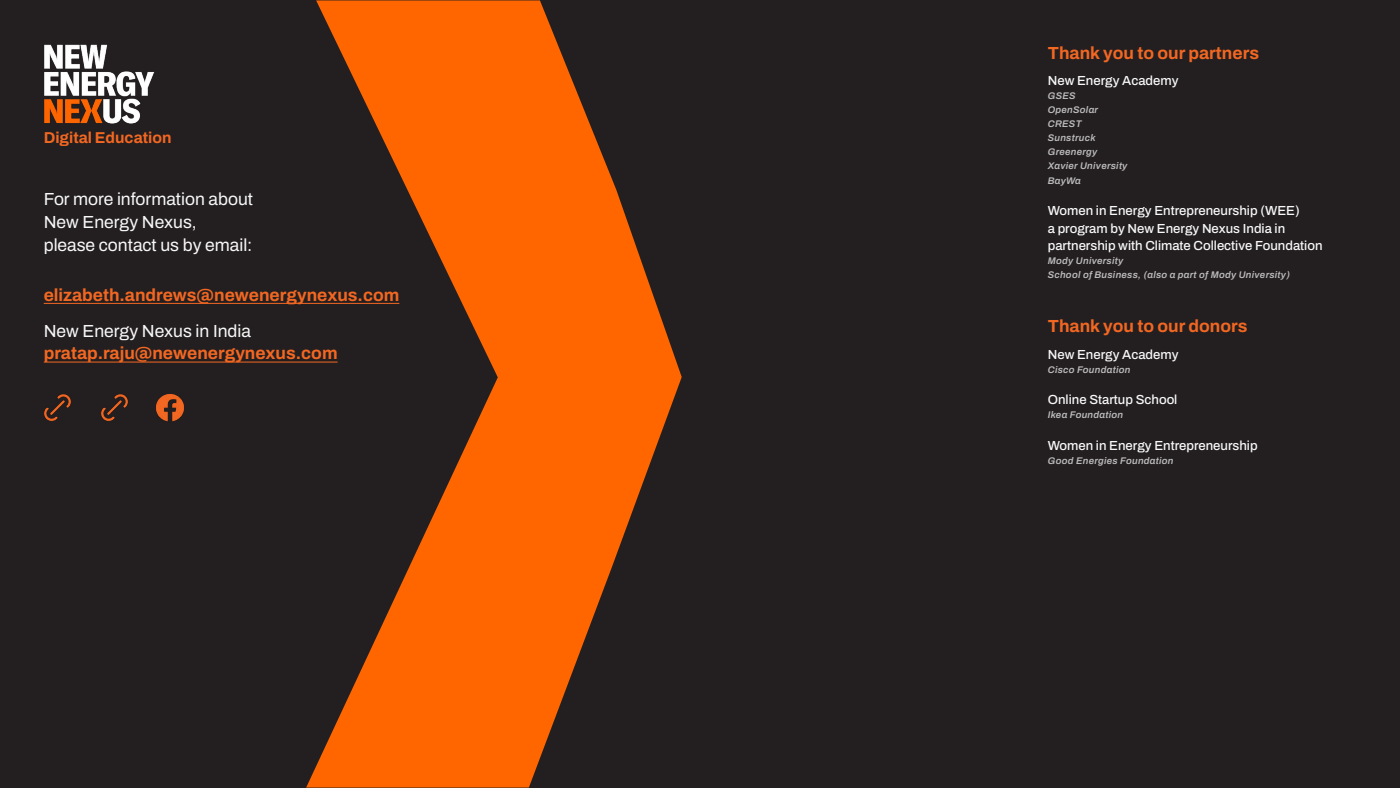
<style>
.page{position:relative;width:1400px;height:788px;background:#231f20}
.page>*{position:absolute;margin:0;border:0;box-sizing:border-box;transform-origin:0 0}
.t1{font:700 17.5px "Archivo";color:#f26722}
.t2{font:17.5px/22.8px "Archivo";color:#f8f8f8}
.t3{font:700 15.75px "Archivo";color:#f26722}
.t4{font:500 13.12px/17.5px "Archivo";color:#f8f8f8}
.t5{font:italic 600 9.62px/14px "Archivo";letter-spacing:.03em;color:#bdbcbc}
</style>
<div class="page">
<svg style="left:306px;top:0;width:376px;height:787px;fill:#f60"></svg>
<img style="left:44px;top:44px;width:111px;height:80px">
<img style="left:156px;top:394px;width:28px;height:28px">
<img style="left:44px;top:394px;width:27px;height:27px">
<img style="left:101px;top:394px;width:27px;height:27px">
<hr style="left:44px;top:303px;width:355px;height:1px;background:#f26722">
<hr style="left:44px;top:361px;width:294px;height:1px;background:#f26722">
<p class="t3" style="left:44px;top:125px;width:129px">Digital Education</p>
<h1 class="t2" style="left:44px;top:188px;width:211px">For more information about<br>New Energy Nexus,<br>please contact us by email:</h1>
<h1 class="t1" style="left:44px;top:282px;width:357px">elizabeth.andrews@newenergynexus.com</h1>
<h1 class="t2" style="left:44px;top:319px;width:209px">New Energy Nexus in India</h1>
<h1 class="t1" style="left:44px;top:340px;width:295px">pratap.raju@newenergynexus.com</h1>
<h1 class="t1" style="left:1048px;top:40px;width:213px">Thank you to our partners</h1>
<p class="t4" style="left:1048px;top:72px;width:132px">New Energy Academy</p>
<p class="t5" style="left:1048px;top:89px;width:81px">GSES<br>OpenSolar<br>CREST<br>Sunstruck<br>Greenergy<br>Xavier University<br>BayWa</p>
<p class="t4" style="left:1048px;top:202px;width:276px">Women in Energy Entrepreneurship (WEE)<br>a program by New Energy Nexus India in partnership with Climate Collective Foundation</p>
<p class="t5" style="left:1048px;top:254px;width:243px">Mody University<br>School of Business, (also a part of Mody University)</p>
<h1 class="t1" style="left:1048px;top:313px;width:201px">Thank you to our donors</h1>
<p class="t4" style="left:1048px;top:345px;width:132px">New Energy Academy</p>
<p class="t5" style="left:1048px;top:362px;width:84px">Cisco Foundation</p>
<p class="t4" style="left:1048px;top:391px;width:131px">Online Startup School</p>
<p class="t5" style="left:1048px;top:408px;width:77px">Ikea Foundation</p>
<p class="t4" style="left:1048px;top:436px;width:211px">Women in Energy Entrepreneurship</p>
<p class="t5" style="left:1048px;top:453px;width:127px">Good Energies Foundation</p>
</div>
